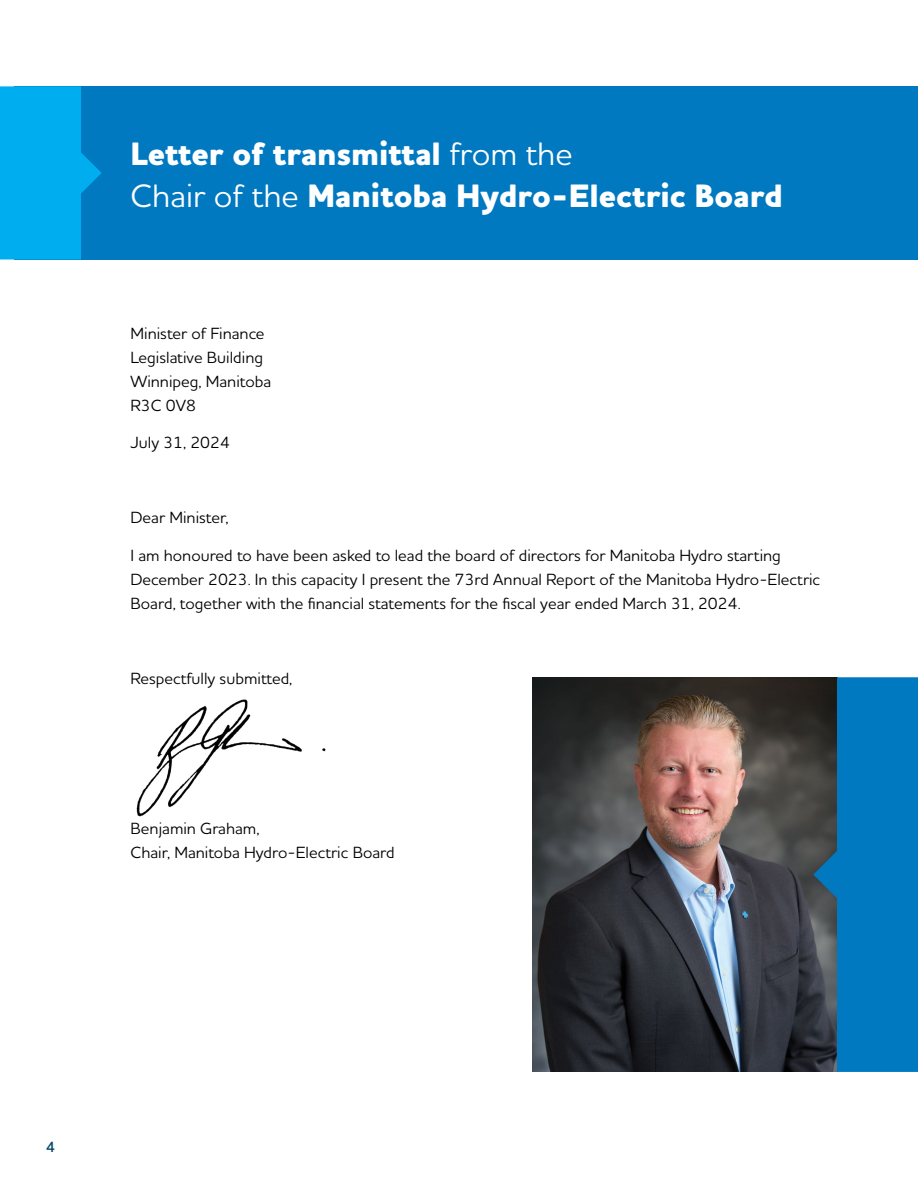
<style>
.page{position:relative;width:918px;height:1188px;background:#fff}
.page>*{position:absolute;margin:0;border:0;box-sizing:border-box;transform-origin:0 0}
.Front_End_-_H2{font:900 33px/42px "MH Houschka Std";color:#fff}
.FRONT_END_-_body_copy_2{font:16.5px/24px "MH Houschka Std";color:#000}
.t1{font:600 15px "MH Houschka Std";color:#064468}
.s1{font-weight:400}
</style>
<div class="page">
<div style="left:15px;top:86px;width:903px;height:174px;background:#0079c1"></div>
<svg style="left:0;top:86px;width:101px;height:174px"></svg>
<img style="left:136px;top:699px;width:190px;height:118px">
<img style="left:532px;top:677px;width:281px;height:395px">
<svg style="left:813px;top:677px;width:105px;height:395px;background:#0e6ca4"></svg>
<h2 class="Front_End_-_H2" style="left:130px;top:134px;width:654px">Letter of transmittal <span class="s1">from the<br>Chair of the</span> Manitoba Hydro-Electric Board</h2>
<p class="FRONT_END_-_body_copy_2" style="left:130px;top:321px;width:142px">Minister of Finance<br>Legislative Building<br>Winnipeg, Manitoba<br>R3C 0V8</p>
<p class="FRONT_END_-_body_copy_2" style="left:130px;top:430px;width:101px">July 31, 2024</p>
<p class="FRONT_END_-_body_copy_2" style="left:130px;top:505px;width:100px">Dear Minister,</p>
<p class="FRONT_END_-_body_copy_2" style="left:130px;top:543px;width:691px">I am honoured to have been asked to lead the board of directors for Manitoba Hydro starting<br>December 2023. In this capacity I present the 73rd Annual Report of the Manitoba Hydro-Electric<br>Board, together with the financial statements for the fiscal year ended March 31, 2024.</p>
<p class="FRONT_END_-_body_copy_2" style="left:130px;top:666px;width:163px">Respectfully submitted,</p>
<p class="FRONT_END_-_body_copy_2" style="left:130px;top:816px;width:266px">Benjamin Graham,<br>Chair, Manitoba Hydro-Electric Board</p>
<p class="t1" style="left:46px;top:1137px;width:11px">4</p>
</div>
